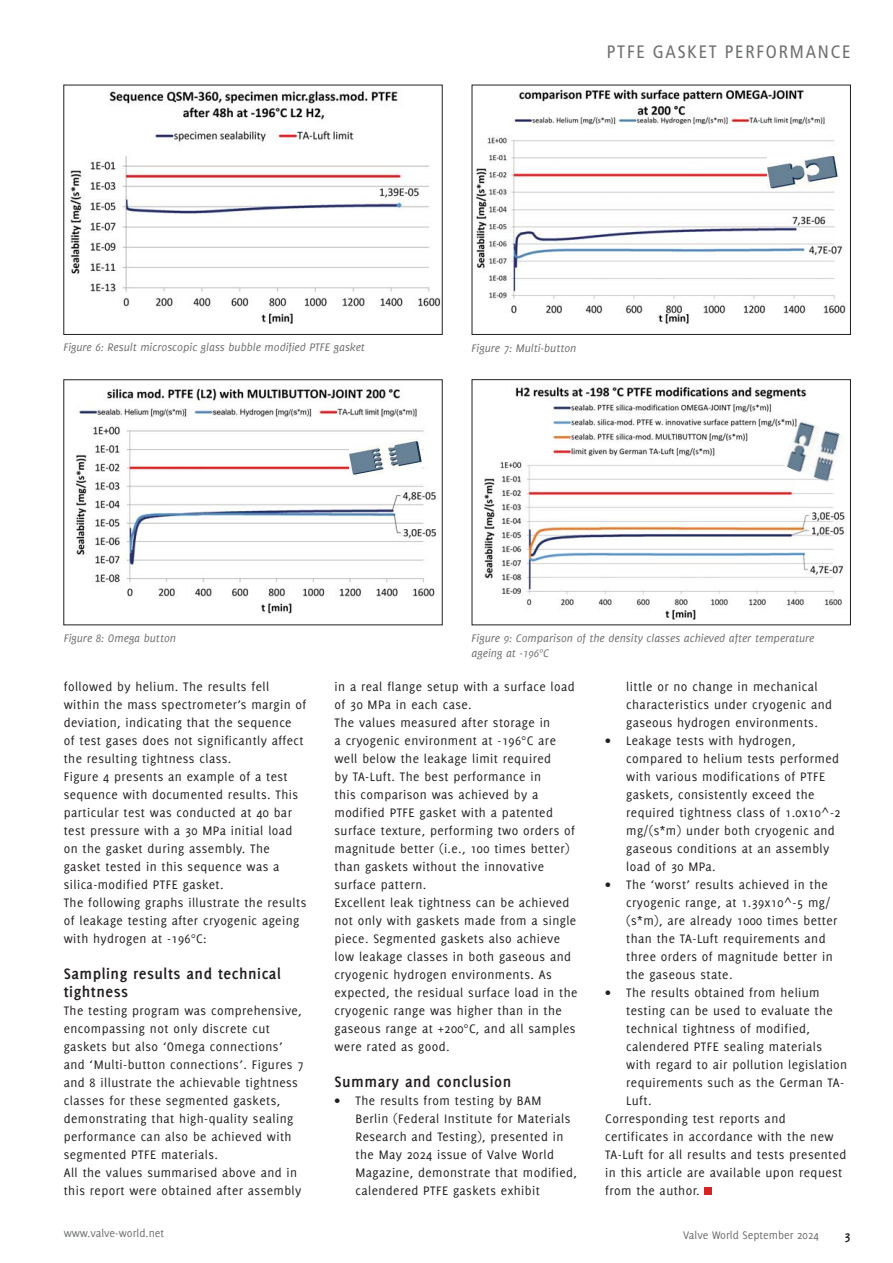
<style>
.page{position:relative;width:893px;height:1263px;background:#fff}
.page>*{position:absolute;margin:0;border:0;box-sizing:border-box;transform-origin:0 0}
.t1{font:condensed 18px "Frutiger";letter-spacing:.1em;color:#6d6e70}
.t2{font:700 16.5px/18px "Delicious";letter-spacing:.03em;color:#231f20}
.t3{font:13.5px/18px "Delicious";letter-spacing:.03em;color:#231f20}
.t4{font:700 13.5px "Delicious";color:#231f20}
.t5{font:italic 12px/15px "Delicious";color:#6d6e70}
.t6{font:12px "Delicious";color:#6d6e70}
</style>
<div class="page">
<img style="left:70px;top:90px;width:371px;height:234px">
<div style="left:63px;top:85px;width:380px;height:250px;border:1px solid #231f20"></div>
<img style="left:476px;top:89px;width:370px;height:235px">
<div style="left:472px;top:85px;width:379px;height:250px;border:1px solid #231f20"></div>
<img style="left:75px;top:387px;width:362px;height:227px">
<div style="left:63px;top:379px;width:380px;height:246px;border:1px solid #231f20"></div>
<img style="left:483px;top:386px;width:362px;height:234px">
<div style="left:472px;top:379px;width:379px;height:246px;border:1px solid #231f20"></div>
<div style="left:704px;top:1187px;width:8px;height:8px;background:#d32522"></div>
<img style="left:768px;top:156px;width:70px;height:33px">
<img style="left:780px;top:419px;width:47px;height:57px">
<img style="left:349px;top:438px;width:73px;height:37px">
<img style="left:806px;top:428px;width:39px;height:55px">
<h1 class="t1" style="left:607px;top:44px;width:245px">PTFE GASKET PERFORMANCE</h1>
<p class="t5" style="left:63px;top:341px;width:303px">Figure 6: Result microscopic glass bubble modified PTFE gasket</p>
<p class="t5" style="left:472px;top:341px;width:106px">Figure 7: Multi-button</p>
<p class="t5" style="left:64px;top:632px;width:114px">Figure 8: Omega button</p>
<p class="t5" style="left:472px;top:632px;width:344px">Figure 9: Comparison of the density classes achieved after temperature ageing at -196°C</p>
<p class="t3" style="left:64px;top:678px;width:244px">followed by helium. The results fell within the mass spectrometer’s margin of deviation, indicating that the sequence<br>of test gases does not significantly affect the resulting tightness class.<br>Figure 4 presents an example of a test sequence with documented results. This particular test was conducted at 40 bar test pressure with a 30 MPa initial load on the gasket during assembly. The gasket tested in this sequence was a silica-modified PTFE gasket.<br>The following graphs illustrate the results of leakage testing after cryogenic ageing with hydrogen at -196°C:</p>
<p class="t2" style="left:64px;top:966px;width:219px">Sampling results and technical tightness</p>
<p class="t3" style="left:64px;top:1002px;width:241px">The testing program was comprehensive, encompassing not only discrete cut gaskets but also ‘Omega connections’ and ‘Multi-button connections’. Figures 7 and 8 illustrate the achievable tightness classes for these segmented gaskets, demonstrating that high-quality sealing performance can also be achieved with segmented PTFE materials.<br>All the values summarised above and in this report were obtained after assembly</p>
<p class="t3" style="left:334px;top:678px;width:244px">in a real flange setup with a surface load of 30 MPa in each case.<br>The values measured after storage in<br>a cryogenic environment at -196°C are well below the leakage limit required<br>by TA-Luft. The best performance in<br>this comparison was achieved by a modified PTFE gasket with a patented surface texture, performing two orders of magnitude better (i.e., 100 times better) than gaskets without the innovative surface pattern.<br>Excellent leak tightness can be achieved not only with gaskets made from a single piece. Segmented gaskets also achieve low leakage classes in both gaseous and cryogenic hydrogen environments. As expected, the residual surface load in the cryogenic range was higher than in the gaseous range at +200°C, and all samples were rated as good.</p>
<p class="t2" style="left:334px;top:1074px;width:178px">Summary and conclusion</p>
<p class="t3" style="left:355px;top:1092px;width:223px;text-indent:-21px">• The results from testing by BAM Berlin (Federal Institute for Materials Research and Testing), presented in the May 2024 issue of Valve World Magazine, demonstrate that modified, calendered PTFE gaskets exhibit</p>
<p class="t3" style="left:626px;top:678px;width:207px">little or no change in mechanical characteristics under cryogenic and gaseous hydrogen environments.</p>
<p class="t3" style="left:626px;top:732px;width:216px;text-indent:-21px">• Leakage tests with hydrogen, compared to helium tests performed with various modifications of PTFE gaskets, consistently exceed the required tightness class of 1.0x10^-2 mg/(s*m) under both cryogenic and gaseous conditions at an assembly load of 30 MPa.</p>
<p class="t3" style="left:626px;top:876px;width:213px;text-indent:-21px">• The ‘worst’ results achieved in the cryogenic range, at 1.39x10^-5 mg/ (s*m), are already 1000 times better than the TA-Luft requirements and three orders of magnitude better in the gaseous state.</p>
<p class="t3" style="left:605px;top:984px;width:216px">• The results obtained from helium</p>
<p class="t3" style="left:626px;top:1002px;width:208px">testing can be used to evaluate the</p>
<p class="t3" style="left:626px;top:1020px;width:185px">technical tightness of modified,</p>
<p class="t3" style="left:626px;top:1038px;width:197px">calendered PTFE sealing materials</p>
<p class="t3" style="left:626px;top:1056px;width:223px">with regard to air pollution legislation</p>
<p class="t3" style="left:626px;top:1074px;width:220px">requirements such as the German TA-</p>
<p class="t3" style="left:626px;top:1092px;width:27px">Luft.</p>
<p class="t3" style="left:605px;top:1110px;width:182px">Corresponding test reports and</p>
<p class="t3" style="left:605px;top:1128px;width:230px">certificates in accordance with the new</p>
<p class="t3" style="left:605px;top:1146px;width:243px">TA-Luft for all results and tests presented</p>
<p class="t3" style="left:605px;top:1164px;width:239px">in this article are available upon request</p>
<p class="t3" style="left:605px;top:1182px;width:96px">from the author.</p>
<p class="t6" style="left:64px;top:1228px;width:102px">www.valve-world.net</p>
<p class="t6" style="left:683px;top:1231px;width:137px">Valve World September 2024</p>
<p class="t4" style="left:844px;top:1230px;width:8px">3</p>
</div>
